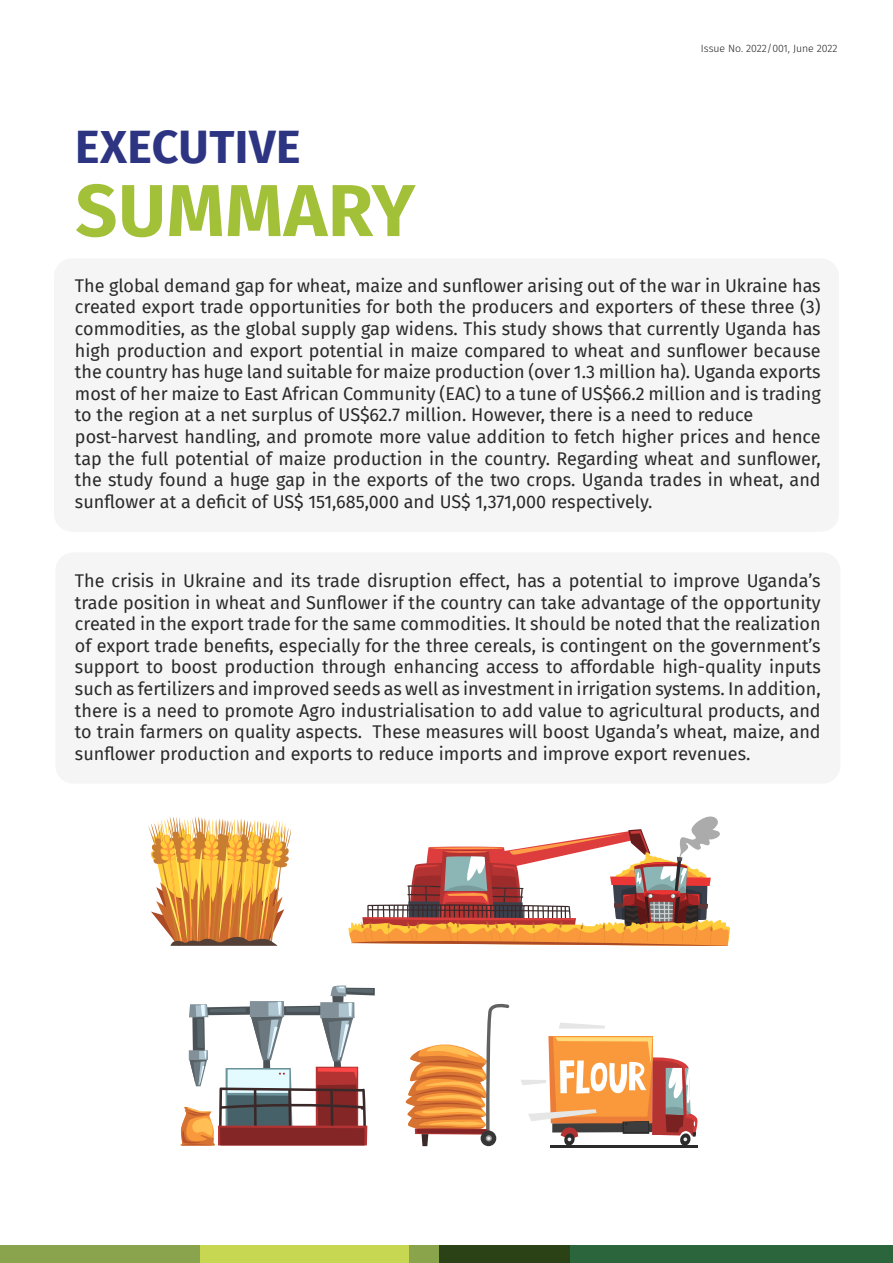
<style>
.page{position:relative;width:893px;height:1263px;background:#fff}
.page>*{position:absolute;margin:0;border:0;box-sizing:border-box;transform-origin:0 0}
.t1{font:700 73.5px "Fira Sans";letter-spacing:.01em;color:#a3c039}
.t2{font:700 46.5px "Fira Sans";letter-spacing:.01em;color:#2d3582}
.t3{font:18px/21.6px "Fira Sans";color:#292929}
.t4{font:300 10.5px "Fira Sans";color:#231f20}
</style>
<div class="page">
<div style="left:0;top:1245px;width:201px;height:18px;background:#89a44c"></div>
<div style="left:201px;top:1245px;width:208px;height:18px;background:#c7d752"></div>
<div style="left:409px;top:1245px;width:30px;height:18px;background:#8aa44c"></div>
<div style="left:439px;top:1245px;width:132px;height:18px;background:#2b4116"></div>
<div style="left:571px;top:1245px;width:322px;height:18px;background:#2b653c"></div>
<svg style="left:148px;top:816px;width:143px;height:130px"></svg>
<svg style="left:348px;top:816px;width:382px;height:130px"></svg>
<svg style="left:180px;top:985px;width:195px;height:160px"></svg>
<svg style="left:406px;top:1003px;width:103px;height:143px"></svg>
<hr style="left:550px;top:1145px;width:147px;height:3px;background:#2b2b2b">
<svg style="left:559px;top:1023px;width:46px;height:5px"></svg>
<svg style="left:521px;top:1036px;width:177px;height:110px"></svg>
<div style="left:55px;top:552px;width:785px;height:232px;background:#f5f5f5;border-radius:18px"></div>
<div style="left:54px;top:258px;width:785px;height:274px;background:#f5f5f5;border-radius:18px"></div>
<h2 class="t2" style="left:75px;top:107px;width:227px">EXECUTIVE</h2>
<h1 class="t1" style="left:75px;top:149px;width:341px">SUMMARY</h1>
<p class="t4" style="left:701px;top:41px;width:138px">Issue No. 2022/001, June 2022</p>
<p class="t3" style="left:75px;top:274px;width:747px">The global demand gap for wheat, maize and sunflower arising out of the war in Ukraine has created export trade opportunities for both the producers and exporters of these three (3) commodities, as the global supply gap widens. This study shows that currently Uganda has high production and export potential in maize compared to wheat and sunflower because the country has huge land suitable for maize production (over 1.3 million ha). Uganda exports most of her maize to East African Community (EAC) to a tune of US$66.2 million and is trading to the region at a net surplus of US$62.7 million. However, there is a need to reduce post-harvest handling, and promote more value addition to fetch higher prices and hence tap the full potential of maize production in the country. Regarding wheat and sunflower, the study found a huge gap in the exports of the two crops. Uganda trades in wheat, and sunflower at a deficit of US$ 151,685,000 and US$ 1,371,000 respectively.</p>
<p class="t3" style="left:75px;top:569px;width:747px;text-align:justify">The crisis in Ukraine and its trade disruption effect, has a potential to improve Uganda’s trade position in wheat and Sunflower if the country can take advantage of the opportunity created in the export trade for the same commodities. It should be noted that the realization of export trade benefits, especially for the three cereals, is contingent on the government’s support to boost production through enhancing access to affordable high-quality inputs such as fertilizers and improved seeds as well as investment in irrigation systems. In addition, there is a need to promote Agro industrialisation to add value to agricultural products, and to train farmers on quality aspects. These measures will boost Uganda’s wheat, maize, and sunflower production and exports to reduce imports and improve export revenues.</p>
</div>
